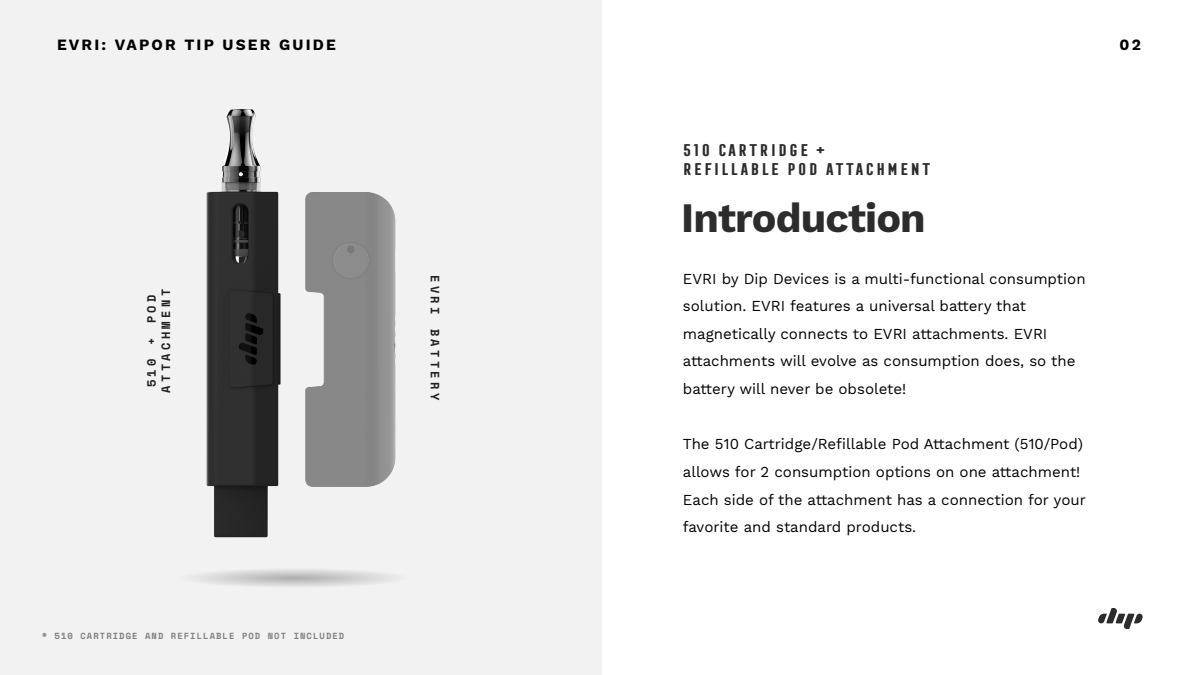
<style>
.page{position:relative;width:1200px;height:675px;background:#fff}
.page>*{position:absolute;margin:0;border:0;box-sizing:border-box;transform-origin:0 0}
.t1{font:700 41.2px "Work Sans";letter-spacing:-.02em;color:#2c2c2c}
.t2{font:700 15.6px/19px "Frontage Condensed";letter-spacing:.02em;color:#2c2c2c;scale:1.18 1}
.t3{font:700 15.5px "Work Sans";letter-spacing:.14em;color:#000}
.t4{font:15px/27.6px "Work Sans";color:#000}
.t5{font:700 12px/14.4px "Space Mono";letter-spacing:.28em;color:#231f20;text-align:center}
.t6{font:700 8.8px "Space Mono";letter-spacing:.12em;color:#808080}
</style>
<div class="page">
<div style="left:0;top:0;width:602px;height:675px;background:#f2f2f2"></div>
<svg style="left:176px;top:567px;width:235px;height:21px"></svg>
<svg style="left:1098px;top:608px;width:45px;height:21px"></svg>
<img style="left:305px;top:192px;width:91px;height:295px">
<img style="left:206px;top:109px;width:75px;height:429px">
<p class="t3" style="left:57px;top:36px;width:280px">EVRI: VAPOR TIP USER GUIDE</p>
<p class="t3" style="left:1120px;top:36px;width:23px">02</p>
<p class="t2" style="left:681px;top:141px;width:213px">510 CARTRIDGE +<br>REFILLABLE POD ATTACHMENT</p>
<p class="t5" style="left:144px;top:393px;width:105px;rotate:-90deg">510 + POD<br>ATTACHMENT</p>
<p class="t5" style="left:443px;top:275px;width:127px;rotate:90deg">EVRI BATTERY</p>
<p class="t6" style="left:42px;top:629px;width:304px">* 510 CARTRIDGE AND REFILLABLE POD NOT INCLUDED</p>
<h1 class="t1" style="left:681px;top:194px;width:246px">Introduction</h1>
<p class="t4" style="left:683px;top:265px;width:404px">EVRI by Dip Devices is a multi-functional consumption solution. EVRI features a universal battery that magnetically connects to EVRI attachments. EVRI attachments will evolve as consumption does, so the battery will never be obsolete!</p>
<p class="t4" style="left:683px;top:431px;width:404px">The 510 Cartridge/Refillable Pod Attachment (510/Pod) allows for 2 consumption options on one attachment!<br>Each side of the attachment has a connection for your favorite and standard products.</p>
</div>
